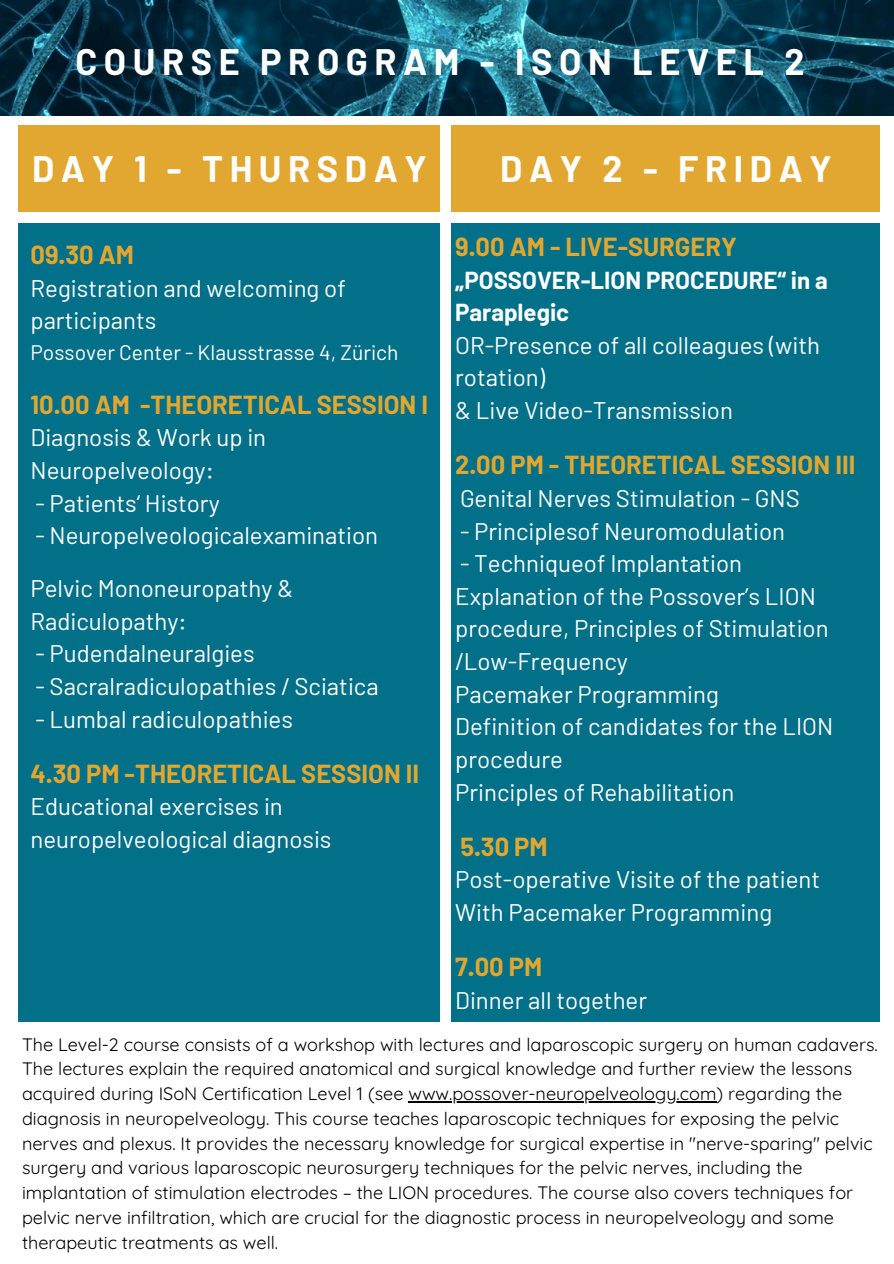
<style>
.page{position:relative;width:894px;height:1264px;background:#fff}
.page>*{position:absolute;margin:0;border:0;box-sizing:border-box;transform-origin:0 0}
.t1{font:700 36px "Barlow";letter-spacing:.185em;color:#fff}
.t2{font:700 25.5px "Barlow";color:#e1a730}
.t3{font:24px/32.7px "Barlow";color:#fff}
.t4{font:21px "Barlow";color:#fff}
.t5{font:18px/24.8px "Quicksand";color:#000}
.s1{font-weight:700}
</style>
<div class="page">
<div style="left:19px;top:125px;width:421px;height:87px;background:#e1a730"></div>
<div style="left:450px;top:125px;width:429px;height:87px;background:#e1a730"></div>
<img style="left:0;top:0;width:893px;height:115px">
<div style="left:19px;top:223px;width:421px;height:798px;background:#017088"></div>
<div style="left:450px;top:223px;width:429px;height:798px;background:#017088"></div>
<hr style="left:408px;top:1101px;width:308px;height:1px;background:#000">
<h1 class="t1" style="left:75px;top:38px;width:730px">COURSE PROGRAM - ISON LEVEL 2</h1>
<p class="t1" style="left:32px;top:146px;width:396px">DAY 1 - THURSDAY</p>
<h1 class="t1" style="left:500px;top:146px;width:333px">DAY 2 - FRIDAY</h1>
<h2 class="t2" style="left:455px;top:230px;width:283px">9.00 AM - LIVE-SURGERY</h2>
<h2 class="t3" style="left:455px;top:262px;width:374px"><span class="s1">„POSSOVER-LION PROCEDURE“ in a<br>Paraplegic<br></span>OR-Presence of all colleagues (with rotation)<br>&amp; Live Video-Transmission</h2>
<h2 class="t2" style="left:455px;top:449px;width:401px">2.00 PM - THEORETICAL SESSION III</h2>
<h2 class="t3" style="left:460px;top:481px;width:341px">Genital Nerves Stimulation - GNS</h2>
<h2 class="t3" style="left:460px;top:513px;width:326px">- Principlesof Neuromodulation</h2>
<h2 class="t3" style="left:455px;top:546px;width:379px">- Techniqueof Implantation<br>Explanation of the Possover’s LION procedure, Principles of Stimulation /Low-Frequency<br>Pacemaker Programming<br>Definition of candidates for the LION procedure<br>Principles of Rehabilitation</h2>
<h2 class="t2" style="left:460px;top:830px;width:89px">5.30 PM</h2>
<h2 class="t3" style="left:455px;top:862px;width:366px">Post-operative Visite of the patient<br>With Pacemaker Programming</h2>
<h2 class="t2" style="left:455px;top:950px;width:88px">7.00 PM</h2>
<h2 class="t3" style="left:455px;top:982px;width:193px">Dinner all together</h2>
<p class="t5" style="left:22px;top:1031px;width:857px">The Level-2 course consists of a workshop with lectures and laparoscopic surgery on human cadavers.<br>The lectures explain the required anatomical and surgical knowledge and further review the lessons acquired during ISoN Certification Level 1 (see www.possover-neuropelveology.com) regarding the diagnosis in neuropelveology. This course teaches laparoscopic techniques for exposing the pelvic nerves and plexus. It provides the necessary knowledge for surgical expertise in "nerve-sparing" pelvic surgery and various laparoscopic neurosurgery techniques for the pelvic nerves, including the implantation of stimulation electrodes – the LION procedures. The course also covers techniques for pelvic nerve infiltration, which are crucial for the diagnostic process in neuropelveology and some therapeutic treatments as well.</p>
<h2 class="t2" style="left:30px;top:238px;width:105px">09.30 AM</h2>
<h2 class="t3" style="left:30px;top:270px;width:317px">Registration and welcoming of participants</h2>
<h2 class="t4" style="left:30px;top:338px;width:369px">Possover Center - Klausstrasse 4, Zürich</h2>
<h2 class="t2" style="left:30px;top:388px;width:399px">10.00 AM -THEORETICAL SESSION I</h2>
<h2 class="t3" style="left:30px;top:420px;width:237px">Diagnosis &amp; Work up in<br>Neuropelveology:</h2>
<h2 class="t3" style="left:35px;top:485px;width:186px">- Patients‘ History</h2>
<h2 class="t3" style="left:35px;top:518px;width:344px">- Neuropelveologicalexamination</h2>
<h2 class="t3" style="left:30px;top:571px;width:264px">Pelvic Mononeuropathy &amp;<br>Radiculopathy:</h2>
<h2 class="t3" style="left:35px;top:636px;width:221px">- Pudendalneuralgies</h2>
<h2 class="t3" style="left:35px;top:669px;width:345px">- Sacralradiculopathies / Sciatica</h2>
<h2 class="t3" style="left:35px;top:701px;width:259px">- Lumbal radiculopathies</h2>
<h2 class="t2" style="left:30px;top:757px;width:390px">4.30 PM -THEORETICAL SESSION II</h2>
<h2 class="t3" style="left:30px;top:789px;width:302px">Educational exercises in neuropelveological diagnosis</h2>
</div>
